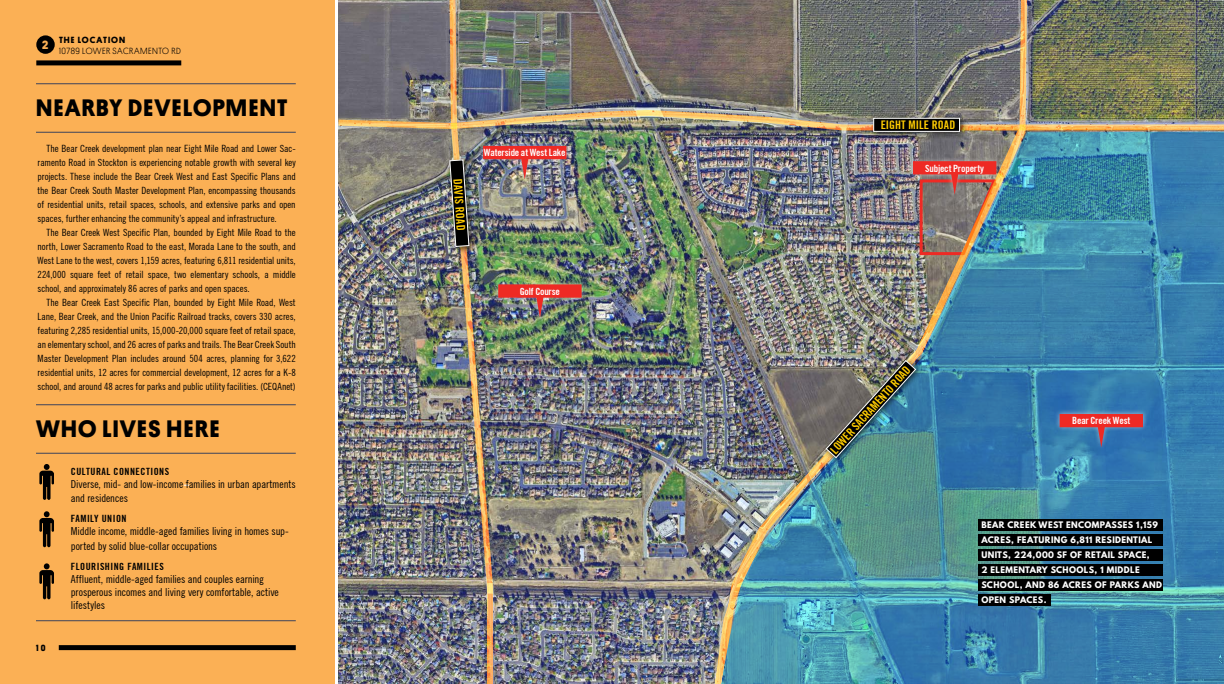
<style>
.page{position:relative;width:1224px;height:684px;background:#fff}
.page>*{position:absolute;margin:0;border:0;box-sizing:border-box;transform-origin:0 0}
.t1{font:700 24px "Platform";letter-spacing:.055em;color:#000}
.t2{font:700 12px "Platform";color:#fbb055}
.t3{font:700 condensed 11.8px "Trade Gothic No.20";letter-spacing:.005em;color:#ffcd03}
.t4{font:condensed 11px/14.4px "Trade Gothic No.18";letter-spacing:-.01em;color:#000}
.t5{font:condensed 10px/14px "Trade Gothic No.18";letter-spacing:-.01em;color:#000;text-align:justify}
.t6{font:700 condensed 10px "Trade Gothic No.20";letter-spacing:-.02em;color:#fff}
.t7{font:700 condensed 10px "Trade Gothic No.20";letter-spacing:.05em;color:#000}
.t8{font:300 9px "Platform";letter-spacing:.05em;color:#000}
.t9{font:700 9px "Platform";letter-spacing:.115em;color:#000}
.t10{font:700 8px/15px "League Spartan";letter-spacing:.05em;color:#fff}
</style>
<div class="page">
<div style="left:0;top:0;width:334px;height:684px;background:#fbb055"></div>
<hr style="left:36px;top:83px;width:260px;height:1px;background:#3c435b">
<hr style="left:36px;top:132px;width:260px;height:1px;background:#3c435b">
<hr style="left:36px;top:620px;width:260px;height:1px;background:#3c435b">
<svg style="left:39px;top:464px;width:15px;height:36px"></svg>
<svg style="left:39px;top:511px;width:15px;height:36px"></svg>
<svg style="left:39px;top:563px;width:15px;height:36px"></svg>
<img style="left:338px;top:0;width:886px;height:684px">
<div style="left:36px;top:60px;width:145px;height:5px;background:#000"></div>
<div style="left:36px;top:35px;width:19px;height:19px;background:#000;border-radius:50%"></div>
<div style="left:59px;top:645px;width:237px;height:5px;background:#000"></div>
<img style="left:334px;top:107px;width:890px;height:25px">
<img style="left:446px;top:0;width:50px;height:684px">
<div style="left:446px;top:156px;width:31px;height:98px;background:#000;opacity:.65"></div>
<svg style="left:449px;top:159px;width:21px;height:88px;background:#3c3d3d"></svg>
<div style="left:478px;top:141px;width:94px;height:43px;background:#fff;opacity:.5"></div>
<img style="left:483px;top:146px;width:83px;height:33px">
<div style="left:493px;top:279px;width:94px;height:43px;background:#fff;opacity:.5"></div>
<img style="left:498px;top:284px;width:84px;height:34px">
<hr style="left:36px;top:404px;width:260px;height:1px;background:#3c435b">
<hr style="left:36px;top:453px;width:260px;height:1px;background:#3c435b">
<svg style="left:1030px;top:132px;width:194px;height:552px;background:#3a84ad"></svg>
<div style="left:1054px;top:409px;width:94px;height:43px;background:#fff;opacity:.5"></div>
<svg style="left:1060px;top:414px;width:83px;height:33px;background:#855875"></svg>
<div style="left:978px;top:519px;width:185px;height:12px;background:#000"></div>
<div style="left:978px;top:534px;width:185px;height:12px;background:#000"></div>
<div style="left:978px;top:549px;width:185px;height:12px;background:#000"></div>
<div style="left:978px;top:564px;width:185px;height:12px;background:#000"></div>
<div style="left:978px;top:579px;width:185px;height:12px;background:#000"></div>
<div style="left:978px;top:594px;width:73px;height:12px;background:#000"></div>
<img style="left:706px;top:0;width:324px;height:684px">
<div style="left:823px;top:357px;width:100px;height:108px;background:#000;opacity:.65"></div>
<img style="left:825px;top:360px;width:92px;height:99px">
<p class="t2" style="left:42px;top:36px;width:8px">2</p>
<p class="t9" style="left:59px;top:33px;width:68px">THE LOCATION</p>
<p class="t8" style="left:59px;top:44px;width:123px">10789 LOWER SACRAMENTO RD</p>
<h1 class="t1" style="left:36px;top:90px;width:253px">NEARBY DEVELOPMENT</h1>
<p class="t5" style="left:38px;top:142px;width:260px;text-indent:9px">The Bear Creek development plan near Eight Mile Road and Lower Sac&shy;ramento Road in Stockton is experiencing notable growth with several key projects. These include the Bear Creek West and East Specific Plans and the Bear Creek South Master Development Plan, encompassing thousands of residential units, retail spaces, schools, and extensive parks and open spaces, further enhancing the community’s appeal and infrastructure.</p>
<p class="t5" style="left:38px;top:226px;width:260px;text-indent:9px">The Bear Creek West Specific Plan, bounded by Eight Mile Road to the north, Lower Sacramento Road to the east, Morada Lane to the south, and West Lane to the west, covers 1,159 acres, featuring 6,811 residential units, 224,000 square feet of retail space, two elementary schools, a middle school, and approximately 86 acres of parks and open spaces.</p>
<p class="t5" style="left:38px;top:296px;width:260px;text-indent:9px">The Bear Creek East Specific Plan, bounded by Eight Mile Road, West Lane, Bear Creek, and the Union Pacific Railroad tracks, covers 330 acres, featuring 2,285 residential units, 15,000-20,000 square feet of retail space, an elementary school, and 26 acres of parks and trails. The Bear Creek South Master Development Plan includes around 504 acres, planning for 3,622 residential units, 12 acres for commercial development, 12 acres for a K-8 school, and around 48 acres for parks and public utility facilities. (CEQAnet)</p>
<p class="t3" style="left:881px;top:118px;width:76px">EIGHT MILE ROAD</p>
<p class="t6" style="left:484px;top:147px;width:83px">Waterside at West Lake</p>
<p class="t6" style="left:925px;top:162px;width:60px">Subject Property</p>
<p class="t3" style="left:465px;top:178px;width:53px;rotate:86deg">DAVIS ROAD</p>
<p class="t6" style="left:520px;top:285px;width:42px">Golf Course</p>
<p class="t3" style="left:827px;top:447px;width:114px;rotate:-48deg">LOWER SACRAMENTO ROAD</p>
<h1 class="t1" style="left:36px;top:411px;width:185px">WHO LIVES HERE</h1>
<p class="t6" style="left:1072px;top:415px;width:60px">Bear Creek West</p>
<p class="t9" style="left:36px;top:642px;width:11px">10</p>
<p class="t7" style="left:71px;top:465px;width:100px">CULTURAL CONNECTIONS</p>
<p class="t4" style="left:71px;top:477px;width:226px">Diverse, mid- and low-income families in urban apartments and residences</p>
<p class="t7" style="left:71px;top:513px;width:57px">FAMILY UNION</p>
<p class="t4" style="left:71px;top:524px;width:219px">Middle income, middle-aged families living in homes sup&shy;ported by solid blue-collar occupations</p>
<p class="t7" style="left:71px;top:560px;width:95px">FLOURISHING FAMILIES</p>
<p class="t4" style="left:71px;top:572px;width:209px;line-height:13.2px">Affluent, middle-aged families and couples earning prosperous incomes and living very comfortable, active lifestyles</p>
<p class="t10" style="left:981px;top:517px;width:182px">BEAR CREEK WEST ENCOMPASSES 1,159<br>ACRES, FEATURING 6,811 RESIDENTIAL<br>UNITS, 224,000 SF OF RETAIL SPACE,<br>2 ELEMENTARY SCHOOLS, 1 MIDDLE<br>SCHOOL, AND 86 ACRES OF PARKS AND<br>OPEN SPACES.</p>
</div>
